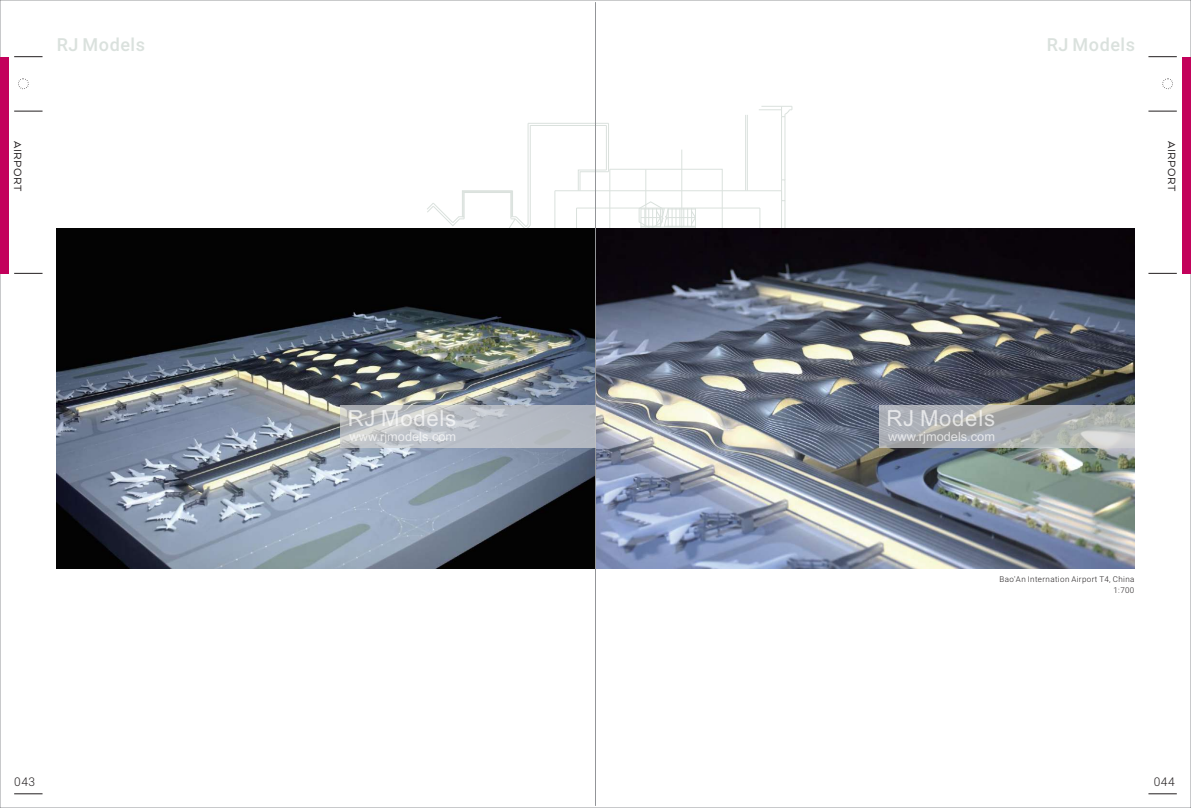
<style>
.page{position:relative;width:1191px;height:808px;background:#fff}
.page>*{position:absolute;margin:0;border:0;box-sizing:border-box;transform-origin:0 0}
.t1{font:22.1px "Arial";letter-spacing:.035em;color:rgb(255 255 255/.7)}
.t2{font:500 18px "Roboto";letter-spacing:.03em;color:#dae1dd}
.t3{font:12.8px "Arial";color:rgb(255 255 255/.7)}
.t4{font:12px "Arquitecta W00";letter-spacing:.04em;color:#231f20}
.t5{font:300 12px "Roboto";letter-spacing:.05em;color:#231f20}
.t6{font:300 8px/11.5px "Roboto";letter-spacing:.05em;color:#231f20;text-align:right}
</style>
<div class="page">
<hr style="left:747px;top:115px;width:1px;height:76px;background:#dae1dd">
<hr style="left:745px;top:115px;width:1px;height:76px;background:#dae1dd">
<hr style="left:781px;top:117px;width:1px;height:63px;background:#dae1dd">
<hr style="left:784px;top:117px;width:1px;height:63px;background:#dae1dd">
<svg style="left:759px;top:106px;width:33px;height:11px"></svg>
<hr style="left:528px;top:123px;width:1px;height:101px;background:#dae1dd">
<hr style="left:530px;top:125px;width:1px;height:100px;background:#dae1dd">
<hr style="left:528px;top:123px;width:80px;height:1px;background:#dae1dd">
<hr style="left:608px;top:123px;width:1px;height:49px;background:#dae1dd">
<hr style="left:530px;top:125px;width:76px;height:1px;background:#dae1dd">
<hr style="left:606px;top:125px;width:1px;height:45px;background:#dae1dd">
<svg style="left:427px;top:149px;width:358px;height:79px"></svg>
<img style="left:596px;top:228px;width:538px;height:340px">
<svg style="left:57px;top:228px;width:538px;height:340px;background:#4c535c"></svg>
<hr style="left:595px;top:2px;width:1px;height:804px;background:#939598">
<svg style="left:14px;top:793px;width:29px;height:1px"></svg>
<svg style="left:1148px;top:793px;width:28px;height:1px"></svg>
<svg style="left:14px;top:111px;width:29px;height:1px"></svg>
<svg style="left:14px;top:273px;width:29px;height:1px"></svg>
<svg style="left:14px;top:56px;width:29px;height:1px"></svg>
<div style="left:18px;top:79px;width:11px;height:10px;border:1px dashed #231f20;border-radius:50%"></div>
<svg style="left:1148px;top:111px;width:28px;height:1px"></svg>
<svg style="left:1148px;top:273px;width:28px;height:1px"></svg>
<svg style="left:1148px;top:56px;width:28px;height:1px"></svg>
<div style="left:1162px;top:79px;width:10px;height:10px;border:1px dashed #231f20;border-radius:50%"></div>
<div style="left:0;top:57px;width:9px;height:216px;background:#c3015b"></div>
<div style="left:340px;top:405px;width:255px;height:43px;background:#d1d2d4;opacity:.7"></div>
<div style="left:879px;top:405px;width:255px;height:43px;background:#d1d2d4;opacity:.7"></div>
<div style="left:1182px;top:57px;width:9px;height:216px;background:#c3015b"></div>
<h2 class="t2" style="left:57px;top:37px;width:90px">RJ Models</h2>
<h2 class="t2" style="left:1046px;top:37px;width:90px">RJ Models</h2>
<h3 class="t4" style="left:25px;top:141px;width:52px;rotate:90deg">AIRPORT</h3>
<h3 class="t4" style="left:1178px;top:141px;width:52px;rotate:90deg">AIRPORT</h3>
<h1 class="t1" style="left:348px;top:410px;width:110px">RJ Models</h1>
<h3 class="t3" style="left:349px;top:431px;width:108px">www.rjmodels.com</h3>
<h1 class="t1" style="left:886px;top:410px;width:110px">RJ Models</h1>
<h3 class="t3" style="left:888px;top:431px;width:108px">www.rjmodels.com</h3>
<p class="t6" style="left:999px;top:574px;width:137px">Bao'An Internation Airport T4, China<br>1:700</p>
<h3 class="t5" style="left:14px;top:777px;width:23px">043</h3>
<h3 class="t5" style="left:1153px;top:777px;width:23px">044</h3>
</div>
